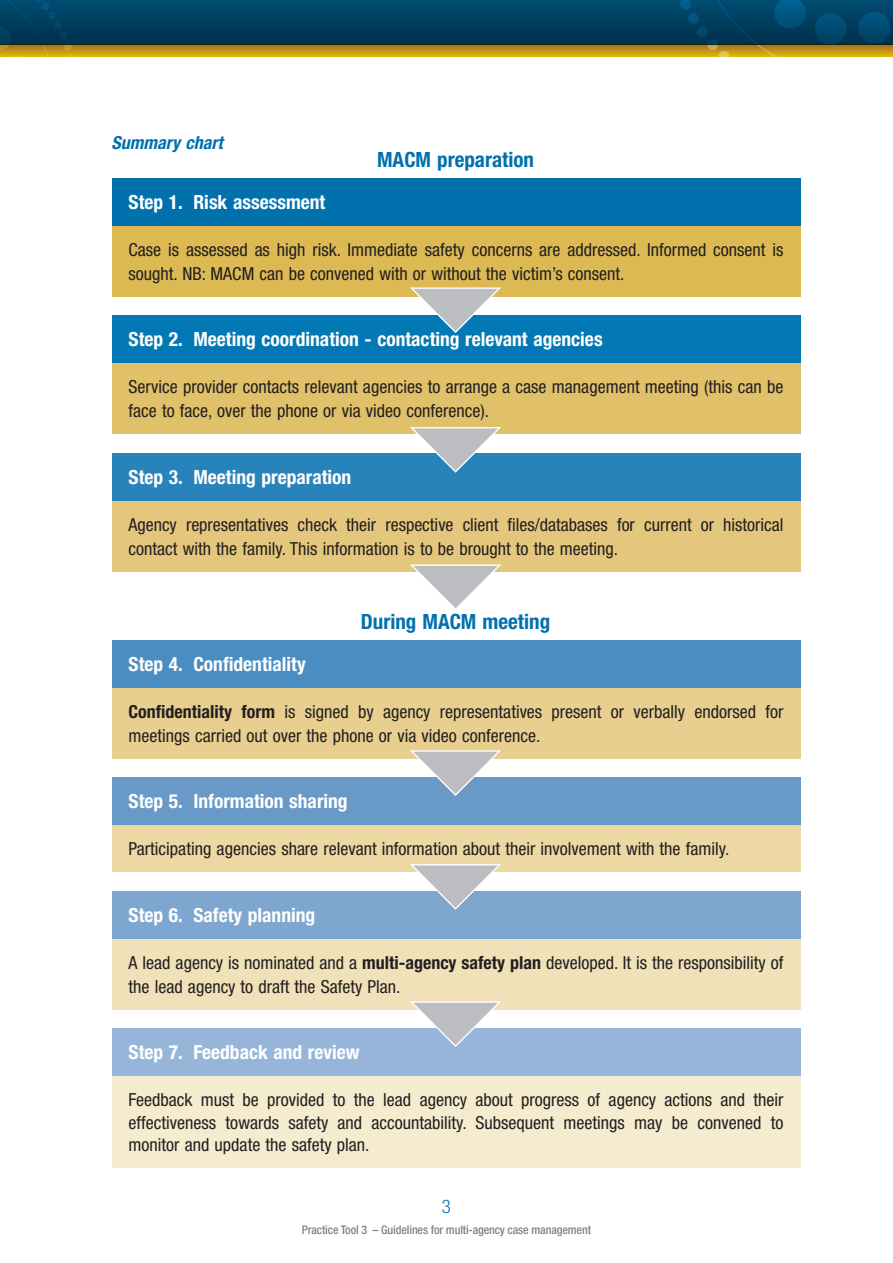
<style>
.page{position:relative;width:893px;height:1263px;background:#fff}
.page>*{position:absolute;margin:0;border:0;box-sizing:border-box;transform-origin:0 0}
.Heading_3{font:700 condensed 21px "Helvetica Neue LT Pro";color:#0071ad}
.t1{font:700 condensed 19.5px "Helvetica Neue LT Pro";color:#fff}
.t2{font:300 condensed 18.75px "Helvetica Neue LT Pro";color:#0071ad}
.t3{font:condensed 18px/24px "Helvetica Neue LT Pro";color:#231f20}
.Blue_itacs{font:italic 700 condensed 18px "Helvetica Neue LT Pro";color:#0071ad}
.t4{font:500 condensed 12px "Helvetica Neue LT Pro";letter-spacing:-.01em;color:#808285}
.s1{font-weight:700}
</style>
<div class="page">
<div style="left:0;top:0;width:893px;height:44px;background:linear-gradient(to bottom,#004c71,#00314c)"></div>
<svg style="left:679px;top:0;width:214px;height:44px;background:#004365"></svg>
<svg style="left:75px;top:44px;width:818px;height:12px;background:#b48916"></svg>
<svg style="left:0;top:0;width:75px;height:56px;background:#274f50"></svg>
<div style="left:112px;top:178px;width:688px;height:48px;background:#0071ad"></div>
<div style="left:112px;top:226px;width:688px;height:70px;background:#dcb952"></div>
<div style="left:112px;top:315px;width:688px;height:48px;background:#0279b4"></div>
<div style="left:112px;top:363px;width:688px;height:71px;background:#e0c068"></div>
<div style="left:112px;top:453px;width:688px;height:48px;background:#2883ba"></div>
<div style="left:112px;top:501px;width:688px;height:71px;background:#e4c77d"></div>
<div style="left:112px;top:640px;width:688px;height:48px;background:#4a8dc0"></div>
<div style="left:112px;top:688px;width:688px;height:70px;background:#e8cf8f"></div>
<div style="left:112px;top:777px;width:688px;height:48px;background:#6899c7"></div>
<div style="left:112px;top:825px;width:688px;height:47px;background:#edd7a3"></div>
<div style="left:112px;top:891px;width:688px;height:48px;background:#7ea6cf"></div>
<div style="left:112px;top:939px;width:688px;height:71px;background:#f0e1b8"></div>
<div style="left:112px;top:1028px;width:688px;height:48px;background:#96b5d8"></div>
<div style="left:112px;top:1076px;width:688px;height:92px;background:#f5ebce"></div>
<svg style="left:408px;top:287px;width:95px;height:46px"></svg>
<svg style="left:410px;top:427px;width:91px;height:46px"></svg>
<svg style="left:410px;top:564px;width:91px;height:44px"></svg>
<svg style="left:408px;top:750px;width:95px;height:46px"></svg>
<svg style="left:410px;top:864px;width:91px;height:46px"></svg>
<svg style="left:410px;top:1001px;width:91px;height:46px"></svg>
<p class="Blue_itacs" style="left:112px;top:132px;width:113px">Summary chart</p>
<p class="Heading_3" style="left:377px;top:147px;width:158px">MACM preparation</p>
<p class="t1" style="left:129px;top:190px;width:198px">Step 1. Risk assessment</p>
<p class="t3" style="left:129px;top:237px;width:656px">Case is assessed as high risk. Immediate safety concerns are addressed. Informed consent is sought. NB: MACM can be convened with or without the victim’s consent.</p>
<p class="t1" style="left:129px;top:327px;width:475px">Step 2. Meeting coordination - contacting relevant agencies</p>
<p class="t3" style="left:129px;top:375px;width:656px">Service provider contacts relevant agencies to arrange a case management meeting (this can be face to face, over the phone or via video conference).</p>
<p class="t1" style="left:129px;top:465px;width:224px">Step 3. Meeting preparation</p>
<p class="t3" style="left:129px;top:512px;width:656px">Agency representatives check their respective client files/databases for current or historical contact with the family. This information is to be brought to the meeting.</p>
<p class="Heading_3" style="left:361px;top:609px;width:191px">During MACM meeting</p>
<p class="t1" style="left:129px;top:652px;width:179px">Step 4. Confidentiality</p>
<p class="t3" style="left:129px;top:699px;width:656px"><span class="s1">Confidentiality form</span> is signed by agency representatives present or verbally endorsed for meetings carried out over the phone or via video conference.</p>
<p class="t1" style="left:129px;top:789px;width:221px">Step 5. Information sharing</p>
<p class="t3" style="left:129px;top:836px;width:602px">Participating agencies share relevant information about their involvement with the family.</p>
<p class="t1" style="left:129px;top:903px;width:188px">Step 6. Safety planning</p>
<p class="t3" style="left:129px;top:950px;width:656px">A lead agency is nominated and a <span class="s1">multi-agency safety plan</span> developed. It is the responsibility of the lead agency to draft the Safety Plan.</p>
<p class="t1" style="left:129px;top:1040px;width:232px">Step 7. Feedback and review</p>
<p class="t3" style="left:129px;top:1088px;width:656px;line-height:22.5px;text-align:justify">Feedback must be provided to the lead agency about progress of agency actions and their effectiveness towards safety and accountability. Subsequent meetings may be convened to monitor and update the safety plan.</p>
<p class="t2" style="left:426px;top:1195px;width:26px">973</p>
<p class="t4" style="left:302px;top:1222px;width:291px">Practice Tool 3 – Guidelines for multi-agency case management</p>
</div>
